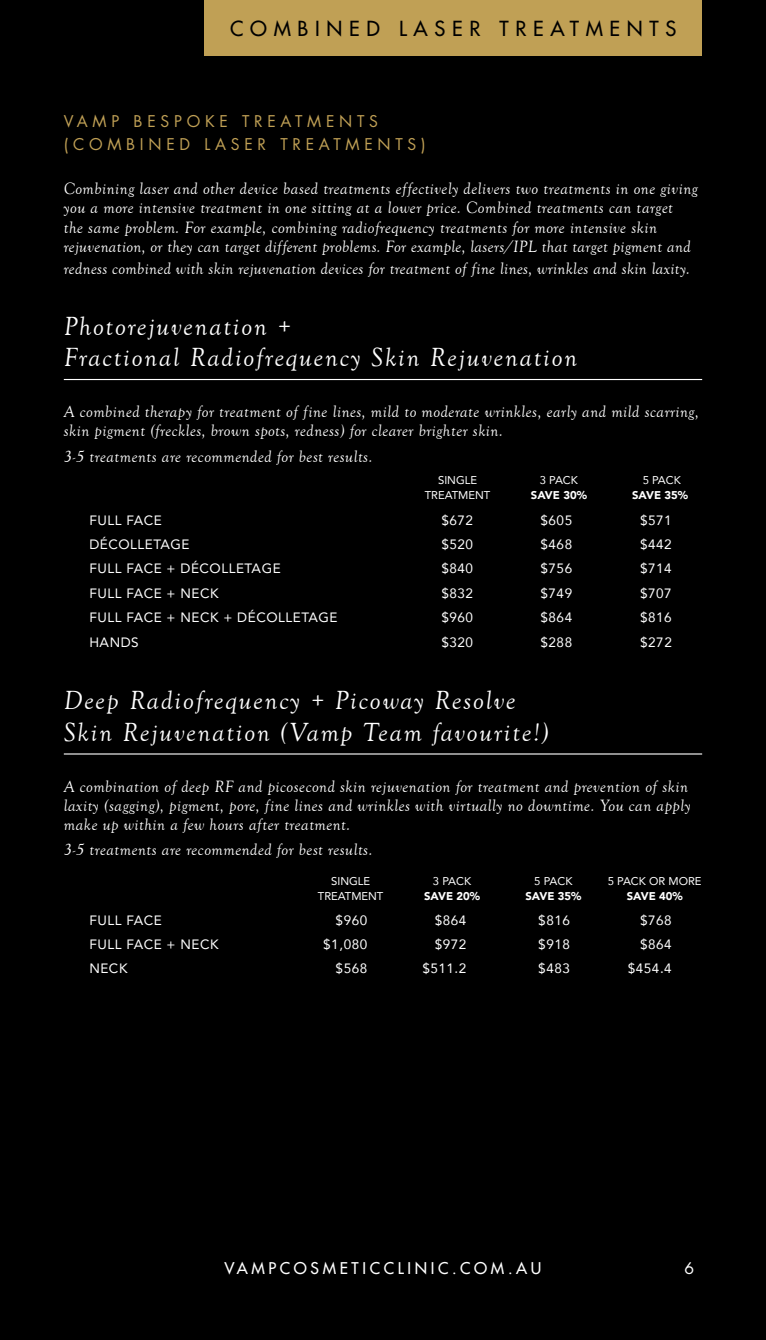
<style>
.page{position:relative;width:766px;height:1340px;background:#fff}
.page>*{position:absolute;margin:0;border:0;box-sizing:border-box;transform-origin:0 0}
.t1{font:italic 27px/31.5px "Goudy Old Style T";letter-spacing:.07em;color:#fff}
.t2{font:20.25px "Futura";letter-spacing:.33em;color:#000}
.t3{font:italic 16.88px/19.1px "Goudy Old Style T";letter-spacing:.03em;color:#fff}
.t4{font:15.75px/22.5px "Futura";letter-spacing:.3em;color:#c0a055}
.t5{font:15.75px "Futura";letter-spacing:.23em;color:#fff}
.t6{font:15.75px "Futura";color:#fff}
.t7{font:13.5px "Avenir";letter-spacing:.04em;color:#fff}
.t8{font:11.25px/15.8px "Avenir";color:#fff;text-align:center}
.t9{font:900 11.25px "Avenir";color:#fff}
</style>
<div class="page">
<div style="left:0;top:0;width:765px;height:1339px;background:#000"></div>
<hr style="left:64px;top:379px;width:638px;height:1px;background:#fff">
<hr style="left:64px;top:753px;width:638px;height:1px;background:#fff">
<div style="left:204px;top:0;width:498px;height:55px;background:#c0a055"></div>
<p class="t2" style="left:230px;top:15px;width:447px">COMBINED LASER TREATMENTS</p>
<p class="t4" style="left:64px;top:110px;width:363px">VAMP BESPOKE TREATMENTS (COMBINED LASER TREATMENTS)</p>
<p class="t3" style="left:64px;top:180px;width:635px">Combining laser and other device based treatments effectively delivers two treatments in one giving you a more intensive treatment in one sitting at a lower price. Combined treatments can target<br>the same problem. For example, combining radiofrequency treatments for more intensive skin rejuvenation, or they can target different problems. For example, lasers/IPL that target pigment and</p>
<p class="t3" style="left:64px;top:259px;width:627px">redness combined with skin rejuvenation devices for treatment of fine lines, wrinkles and skin laxity.</p>
<h1 class="t1" style="left:64px;top:311px;width:514px">Photorejuvenation +<br>Fractional Radiofrequency Skin Rejuvenation</h1>
<p class="t3" style="left:64px;top:402px;width:636px">A combined therapy for treatment of fine lines, mild to moderate wrinkles, early and mild scarring, skin pigment (freckles, brown spots, redness) for clearer brighter skin.</p>
<p class="t3" style="left:64px;top:447px;width:310px">3-5 treatments are recommended for best results.</p>
<p class="t8" style="left:425px;top:471px;width:67px">SINGLE<br>TREATMENT</p>
<p class="t8" style="left:539px;top:471px;width:40px">3 PACK</p>
<p class="t9" style="left:530px;top:486px;width:57px">SAVE 30%</p>
<p class="t8" style="left:642px;top:471px;width:40px">5 PACK</p>
<p class="t9" style="left:632px;top:486px;width:57px">SAVE 35%</p>
<p class="t7" style="left:89px;top:509px;width:74px">FULL FACE</p>
<p class="t7" style="left:441px;top:509px;width:33px">$672</p>
<p class="t7" style="left:540px;top:509px;width:33px">$605</p>
<p class="t7" style="left:640px;top:509px;width:33px">$571</p>
<p class="t7" style="left:89px;top:533px;width:102px">DÉCOLLETAGE</p>
<p class="t7" style="left:441px;top:533px;width:33px">$520</p>
<p class="t7" style="left:540px;top:533px;width:33px">$468</p>
<p class="t7" style="left:640px;top:533px;width:33px">$442</p>
<p class="t7" style="left:89px;top:558px;width:193px">FULL FACE + DÉCOLLETAGE</p>
<p class="t7" style="left:441px;top:558px;width:33px">$840</p>
<p class="t7" style="left:540px;top:558px;width:33px">$756</p>
<p class="t7" style="left:640px;top:558px;width:33px">$714</p>
<p class="t7" style="left:89px;top:582px;width:131px">FULL FACE + NECK</p>
<p class="t7" style="left:441px;top:582px;width:33px">$832</p>
<p class="t7" style="left:540px;top:582px;width:33px">$749</p>
<p class="t7" style="left:640px;top:582px;width:33px">$707</p>
<p class="t7" style="left:89px;top:606px;width:250px">FULL FACE + NECK + DÉCOLLETAGE</p>
<p class="t7" style="left:441px;top:606px;width:33px">$960</p>
<p class="t7" style="left:540px;top:606px;width:33px">$864</p>
<p class="t7" style="left:640px;top:606px;width:33px">$816</p>
<p class="t7" style="left:89px;top:631px;width:51px">HANDS</p>
<p class="t7" style="left:441px;top:631px;width:33px">$320</p>
<p class="t7" style="left:540px;top:631px;width:33px">$288</p>
<p class="t7" style="left:640px;top:631px;width:33px">$272</p>
<h1 class="t1" style="left:64px;top:685px;width:486px">Deep Radiofrequency + Picoway Resolve<br>Skin Rejuvenation (Vamp Team favourite!)</h1>
<p class="t3" style="left:64px;top:777px;width:628px">A combination of deep RF and picosecond skin rejuvenation for treatment and prevention of skin laxity (sagging), pigment, pore, fine lines and wrinkles with virtually no downtime. You can apply make up within a few hours after treatment.</p>
<p class="t3" style="left:64px;top:840px;width:310px">3-5 treatments are recommended for best results.</p>
<p class="t8" style="left:318px;top:872px;width:67px">SINGLE<br>TREATMENT</p>
<p class="t8" style="left:433px;top:872px;width:40px">3 PACK</p>
<p class="t9" style="left:424px;top:886px;width:57px">SAVE 20%</p>
<p class="t8" style="left:534px;top:872px;width:40px">5 PACK</p>
<p class="t9" style="left:525px;top:886px;width:57px">SAVE 35%</p>
<p class="t8" style="left:607px;top:872px;width:95px">5 PACK OR MORE</p>
<p class="t9" style="left:626px;top:886px;width:57px">SAVE 40%</p>
<p class="t7" style="left:89px;top:909px;width:74px">FULL FACE</p>
<p class="t7" style="left:335px;top:909px;width:33px">$960</p>
<p class="t7" style="left:434px;top:909px;width:33px">$864</p>
<p class="t7" style="left:538px;top:909px;width:33px">$816</p>
<p class="t7" style="left:640px;top:909px;width:33px">$768</p>
<p class="t7" style="left:89px;top:933px;width:131px">FULL FACE + NECK</p>
<p class="t7" style="left:323px;top:933px;width:45px">$1,080</p>
<p class="t7" style="left:434px;top:933px;width:33px">$972</p>
<p class="t7" style="left:538px;top:933px;width:33px">$918</p>
<p class="t7" style="left:640px;top:933px;width:33px">$864</p>
<p class="t7" style="left:89px;top:957px;width:40px">NECK</p>
<p class="t7" style="left:335px;top:957px;width:33px">$568</p>
<p class="t7" style="left:422px;top:957px;width:45px">$511.2</p>
<p class="t7" style="left:538px;top:957px;width:33px">$483</p>
<p class="t7" style="left:627px;top:957px;width:45px">$454.4</p>
<p class="t5" style="left:224px;top:1257px;width:318px">VAMPCOSMETICCLINIC.COM.AU</p>
<p class="t6" style="left:684px;top:1257px;width:11px">6</p>
</div>
